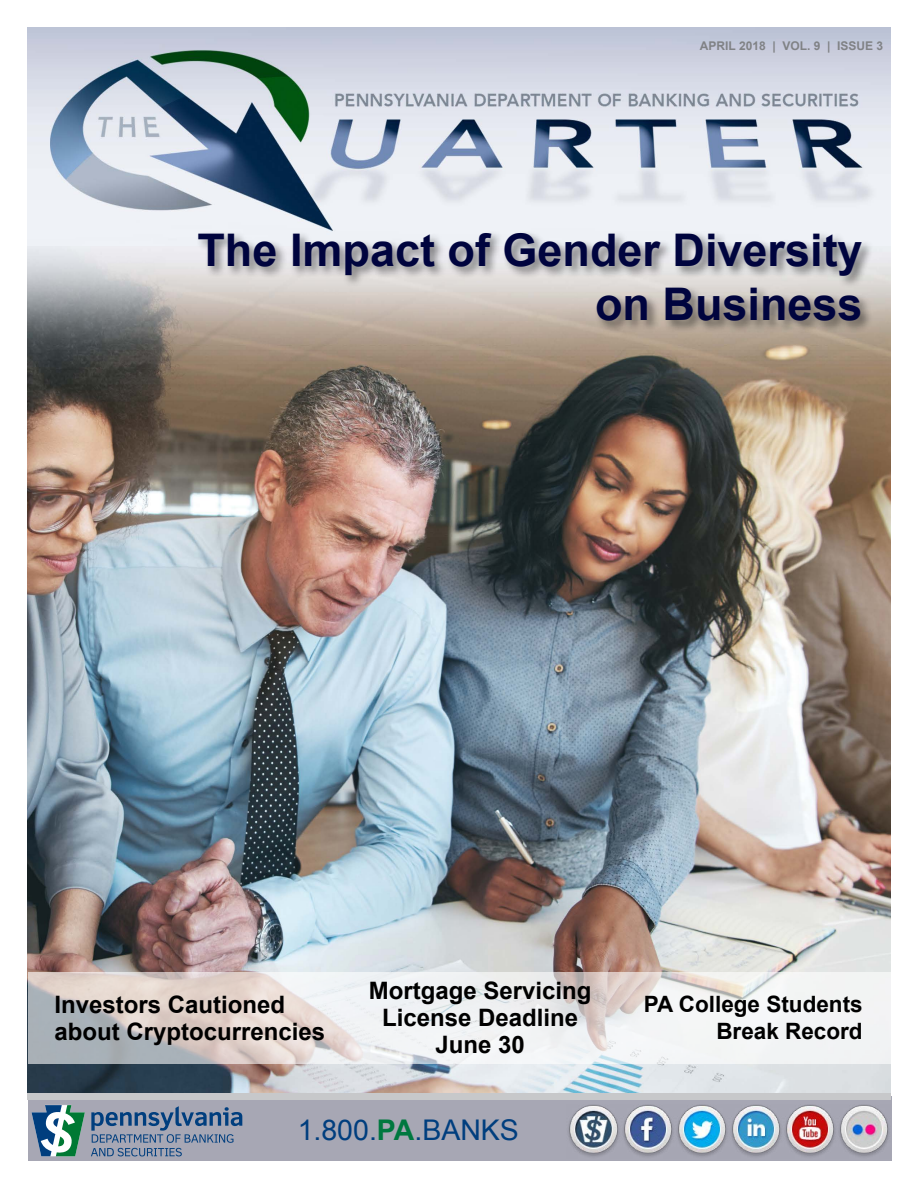
<style>
.page{position:relative;width:918px;height:1188px;background:#fff}
.page>*{position:absolute;margin:0;border:0;box-sizing:border-box;transform-origin:0 0}
.t1{font:700 45px/54px "Arial";color:#00043e;text-align:right}
.t2{font:28.5px "Arial";color:#003e7e}
.t3{font:700 24px/27px "Arial";color:#000;text-align:center}
.t4{font:700 22.5px/27px "Arial";color:#000;text-align:right}
.t5{font:700 12px "Arial";color:#808285}
.s1{font-weight:700;color:#00783f}
</style>
<div class="page">
<div style="left:28px;top:1096px;width:863px;height:64px;background:#a7a7b4"></div>
<img style="left:27px;top:27px;width:864px;height:1066px">
<div style="left:27px;top:1093px;width:864px;height:7px;background:#c7c8ca"></div>
<img style="left:568px;top:1105px;width:321px;height:52px">
<svg style="left:91px;top:1106px;width:151px;height:50px"></svg>
<svg style="left:32px;top:1105px;width:53px;height:51px"></svg>
<div style="left:195px;top:230px;width:679px;height:104px;background:#000;opacity:.51"></div>
<svg style="left:28px;top:973px;width:863px;height:91px;fill:#eff0f1"></svg>
<p class="t5" style="left:700px;top:38px;width:185px">APRIL 2018 | VOL. 9 | ISSUE 3</p>
<h1 class="t1" style="left:197px;top:225px;width:667px">The Impact of Gender Diversity on Business</h1>
<p class="t3" style="left:55px;top:992px;width:272px;text-align:left">Investors Cautioned about Cryptocurrencies</p>
<p class="t3" style="left:369px;top:978px;width:224px">Mortgage Servicing<br>License Deadline<br>June 30</p>
<p class="t2" style="left:298px;top:1111px;width:223px">1.800.<span class="s1">PA</span>.BANKS</p>
<p class="t4" style="left:644px;top:991px;width:220px">PA College Students<br>Break Record</p>
</div>
